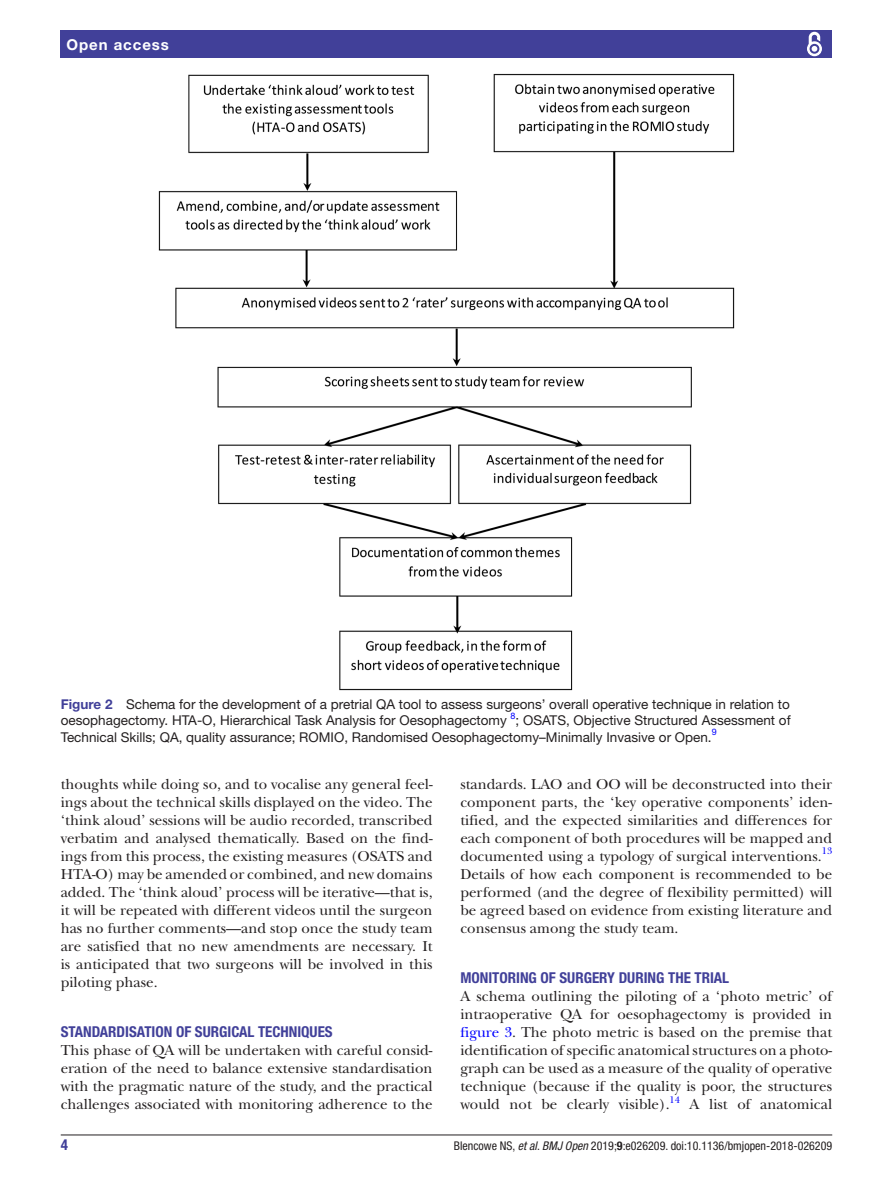
<style>
.page{position:relative;width:893px;height:1191px;background:#fff}
.page>*{position:absolute;margin:0;border:0;box-sizing:border-box;transform-origin:0 0}
.t1{font:15px/18px "New Baskerville";color:#231f20;text-align:justify}
.t2{font:700 condensed 15px "Helvetica Neue LT Std";color:#414099}
.t3{font:700 15px "Helvetica Neue LT Std";letter-spacing:.065em;color:#fff}
.t4{font:13.5px/16.2px "Helvetica Neue LT Std";color:#231f20;text-align:justify}
.t5{font:condensed 12px "Helvetica Neue LT Std";color:#231f20}
.t6{font:9.9px "New Baskerville";color:#00f}
.s1{font-weight:700;color:#414099}
.s2{color:#00f}
.s3{font-style:italic}
.s4{font-weight:700}
</style>
<div class="page">
<hr style="left:61px;top:1134px;width:771px;height:1px;background:#231f20">
<div style="left:61px;top:31px;width:771px;height:27px;background:#414099"></div>
<svg style="left:807px;top:31px;width:15px;height:26px"></svg>
<img style="left:158px;top:73px;width:577px;height:618px">
<p class="t3" style="left:66px;top:35px;width:104px">Open access</p>
<p class="t4" style="left:61px;top:696px;width:731px"><span class="s1">Figure 2</span> Schema for the development of a pretrial QA tool to assess surgeons’ overall operative technique in relation to oesophagectomy. HTA-O, Hierarchical Task Analysis for Oesophagectomy <sup>8</sup>; OSATS, Objective Structured Assessment of Technical Skills; QA, quality assurance; ROMIO, Randomised Oesophagectomy–Minimally Invasive or Open.<sup>9</sup></p>
<p class="t1" style="left:61px;top:775px;width:373px">thoughts while doing so, and to vocalise any general feel&shy;ings about the technical skills displayed on the video. The ‘think aloud’ sessions will be audio recorded, transcribed verbatim and analysed thematically. Based on the find&shy;ings from this process, the existing measures (OSATS and HTA-O) may be amended or combined, and new domains added. The ‘think aloud’ process will be iterative—that is, it will be repeated with different videos until the surgeon has no further comments—and stop once the study team are satisfied that no new amendments are necessary. It is anticipated that two surgeons will be involved in this piloting phase.</p>
<p class="t2" style="left:61px;top:1023px;width:273px">STANDARDISATION OF SURGICAL TECHNIQUES</p>
<p class="t1" style="left:61px;top:1041px;width:373px">This phase of QA will be undertaken with careful consid&shy;eration of the need to balance extensive standardisation with the pragmatic nature of the study, and the practical challenges associated with monitoring adherence to the</p>
<p class="t1" style="left:460px;top:775px;width:373px">standards. LAO and OO will be deconstructed into their component parts, the ‘key operative components’ iden&shy;tified, and the expected similarities and differences for each component of both procedures will be mapped and documented using a typology of surgical interventions.</p>
<p class="t6" style="left:822px;top:845px;width:12px">13</p>
<p class="t1" style="left:460px;top:865px;width:373px">Details of how each component is recommended to be performed (and the degree of flexibility permitted) will be agreed based on evidence from existing literature and consensus among the study team.</p>
<p class="t2" style="left:460px;top:969px;width:270px">MONITORING OF SURGERY DURING THE TRIAL</p>
<p class="t1" style="left:460px;top:987px;width:373px">A schema outlining the piloting of a ‘photo metric’ of intraoperative QA for oesophagectomy is provided in <span class="s2">figure 3</span>. The photo metric is based on the premise that identification of specific anatomical structures on a photo&shy;graph can be used as a measure of the quality of operative technique (because if the quality is poor, the structures would not be clearly visible).<sup>14</sup></p>
<p class="t1" style="left:690px;top:1095px;width:144px">A list of anatomical</p>
<p class="t2" style="left:61px;top:1135px;width:9px">4</p>
<p class="t5" style="left:454px;top:1138px;width:380px">Blencowe NS, <span class="s3">et al</span>. <span class="s3">BMJ Open</span> 2019;<span class="s4">9</span>:e026209. doi:10.1136/bmjopen-2018-026209</p>
</div>
